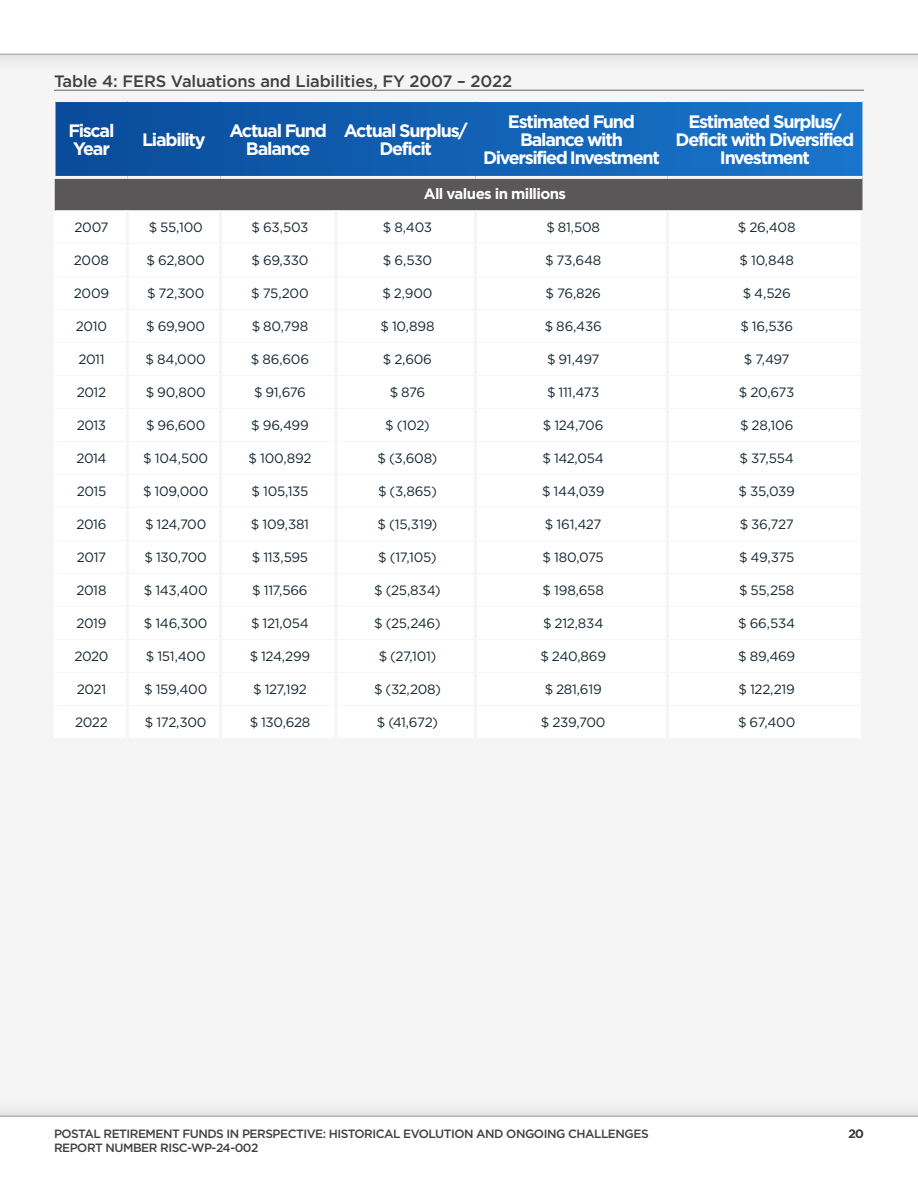
<style>
.page{position:relative;width:918px;height:1188px;background:#fff}
.page>*{position:absolute;margin:0;border:0;box-sizing:border-box;transform-origin:0 0}
.t1{font:700 18px/18px "Gotham";letter-spacing:-.07em;color:#fff;text-align:center}
.t2{font:500 16.5px "Gotham";letter-spacing:-.01em;color:#414042}
.t3{font:700 15px "Gotham";letter-spacing:-.04em;color:#fff}
.t4{font:13.5px "Gotham";letter-spacing:-.025em;color:#172832}
.t5{font:500 12px "Gotham";letter-spacing:-.04em;color:#414042}
</style>
<div class="page">
<div style="left:0;top:22px;width:918px;height:1121px;background:#f5f5f5"></div>
<div style="left:0;top:0;width:918px;height:75px;background:#eee"></div>
<div style="left:0;top:0;width:918px;height:54px;background:#fff"></div>
<div style="left:0;top:1095px;width:918px;height:93px;background:#efefef"></div>
<div style="left:0;top:1116px;width:918px;height:72px;background:#fff"></div>
<hr style="left:54px;top:90px;width:810px;height:1px;background:#5d696f">
<svg style="left:56px;top:102px;width:806px;height:74px;background:#1160b2"></svg>
<div style="left:56px;top:179px;width:806px;height:31px;background:#595757"></div>
<hr style="left:54px;top:210px;width:3px;height:33px;background:#fff">
<hr style="left:54px;top:243px;width:3px;height:33px;background:#fff">
<hr style="left:54px;top:276px;width:3px;height:33px;background:#fff">
<hr style="left:54px;top:309px;width:3px;height:33px;background:#fff">
<hr style="left:54px;top:342px;width:3px;height:33px;background:#fff">
<hr style="left:54px;top:375px;width:3px;height:33px;background:#fff">
<hr style="left:54px;top:408px;width:3px;height:33px;background:#fff">
<hr style="left:54px;top:441px;width:3px;height:33px;background:#fff">
<hr style="left:54px;top:474px;width:3px;height:33px;background:#fff">
<hr style="left:54px;top:507px;width:3px;height:33px;background:#fff">
<hr style="left:54px;top:540px;width:3px;height:33px;background:#fff">
<hr style="left:54px;top:573px;width:3px;height:33px;background:#fff">
<hr style="left:54px;top:606px;width:3px;height:33px;background:#fff">
<hr style="left:54px;top:639px;width:3px;height:33px;background:#fff">
<hr style="left:54px;top:672px;width:3px;height:33px;background:#fff">
<hr style="left:54px;top:705px;width:3px;height:33px;background:#fff">
<hr style="left:55px;top:179px;width:1px;height:31px;background:#595757">
<p class="t2" style="left:54px;top:72px;width:460px">Table 4: FERS Valuations and Liabilities, FY 2007 – 2022</p>
<h1 class="t1" style="left:69px;top:121px;width:47px;text-align:left">Fiscal<br>Year</h1>
<h1 class="t1" style="left:142px;top:130px;width:65px">Liability</h1>
<h1 class="t1" style="left:229px;top:121px;width:99px">Actual Fund<br>Balance</h1>
<h1 class="t1" style="left:344px;top:121px;width:125px">Actual Surplus/<br>Deficit</h1>
<h1 class="t1" style="left:483px;top:112px;width:178px">Estimated Fund<br>Balance with<br>Diversified Investment</h1>
<h1 class="t1" style="left:676px;top:112px;width:180px">Estimated Surplus/<br>Deficit with Diversified<br>Investment</h1>
<p class="t3" style="left:424px;top:185px;width:144px">All values in millions</p>
<p class="t4" style="left:74px;top:220px;width:36px">2007</p>
<p class="t4" style="left:149px;top:220px;width:56px">$ 55,100</p>
<p class="t4" style="left:252px;top:220px;width:58px">$ 63,503</p>
<p class="t4" style="left:383px;top:220px;width:51px">$ 8,403</p>
<p class="t4" style="left:546px;top:220px;width:55px">$ 81,508</p>
<p class="t4" style="left:738px;top:220px;width:59px">$ 26,408</p>
<p class="t4" style="left:74px;top:253px;width:37px">2008</p>
<p class="t4" style="left:147px;top:253px;width:60px">$ 62,800</p>
<p class="t4" style="left:251px;top:253px;width:59px">$ 69,330</p>
<p class="t4" style="left:383px;top:253px;width:51px">$ 6,530</p>
<p class="t4" style="left:545px;top:253px;width:58px">$ 73,648</p>
<p class="t4" style="left:740px;top:253px;width:56px">$ 10,848</p>
<p class="t4" style="left:74px;top:286px;width:37px">2009</p>
<p class="t4" style="left:147px;top:286px;width:59px">$ 72,300</p>
<p class="t4" style="left:251px;top:286px;width:59px">$ 75,200</p>
<p class="t4" style="left:382px;top:286px;width:52px">$ 2,900</p>
<p class="t4" style="left:546px;top:286px;width:57px">$ 76,826</p>
<p class="t4" style="left:743px;top:286px;width:50px">$ 4,526</p>
<p class="t4" style="left:76px;top:319px;width:33px">2010</p>
<p class="t4" style="left:146px;top:319px;width:61px">$ 69,900</p>
<p class="t4" style="left:252px;top:319px;width:58px">$ 80,798</p>
<p class="t4" style="left:380px;top:319px;width:56px">$ 10,898</p>
<p class="t4" style="left:545px;top:319px;width:58px">$ 86,436</p>
<p class="t4" style="left:740px;top:319px;width:54px">$ 16,536</p>
<p class="t4" style="left:78px;top:352px;width:28px">2011</p>
<p class="t4" style="left:146px;top:352px;width:62px">$ 84,000</p>
<p class="t4" style="left:251px;top:352px;width:60px">$ 86,606</p>
<p class="t4" style="left:383px;top:352px;width:51px">$ 2,606</p>
<p class="t4" style="left:547px;top:352px;width:54px">$ 91,497</p>
<p class="t4" style="left:744px;top:352px;width:47px">$ 7,497</p>
<p class="t4" style="left:77px;top:385px;width:31px">2012</p>
<p class="t4" style="left:146px;top:385px;width:62px">$ 90,800</p>
<p class="t4" style="left:254px;top:385px;width:53px">$ 91,676</p>
<p class="t4" style="left:390px;top:385px;width:37px">$ 876</p>
<p class="t4" style="left:547px;top:385px;width:54px">$ 111,473</p>
<p class="t4" style="left:739px;top:385px;width:57px">$ 20,673</p>
<p class="t4" style="left:77px;top:418px;width:31px">2013</p>
<p class="t4" style="left:146px;top:418px;width:61px">$ 96,600</p>
<p class="t4" style="left:251px;top:418px;width:59px">$ 96,499</p>
<p class="t4" style="left:385px;top:418px;width:46px">$ (102)</p>
<p class="t4" style="left:543px;top:418px;width:62px">$ 124,706</p>
<p class="t4" style="left:740px;top:418px;width:55px">$ 28,106</p>
<p class="t4" style="left:76px;top:451px;width:32px">2014</p>
<p class="t4" style="left:143px;top:451px;width:66px">$ 104,500</p>
<p class="t4" style="left:249px;top:451px;width:64px">$ 100,892</p>
<p class="t4" style="left:378px;top:451px;width:61px">$ (3,608)</p>
<p class="t4" style="left:542px;top:451px;width:63px">$ 142,054</p>
<p class="t4" style="left:740px;top:451px;width:56px">$ 37,554</p>
<p class="t4" style="left:77px;top:484px;width:31px">2015</p>
<p class="t4" style="left:143px;top:484px;width:67px">$ 109,000</p>
<p class="t4" style="left:252px;top:484px;width:58px">$ 105,135</p>
<p class="t4" style="left:378px;top:484px;width:60px">$ (3,865)</p>
<p class="t4" style="left:542px;top:484px;width:64px">$ 144,039</p>
<p class="t4" style="left:739px;top:484px;width:58px">$ 35,039</p>
<p class="t4" style="left:76px;top:517px;width:32px">2016</p>
<p class="t4" style="left:145px;top:517px;width:63px">$ 124,700</p>
<p class="t4" style="left:251px;top:517px;width:60px">$ 109,381</p>
<p class="t4" style="left:378px;top:517px;width:61px">$ (15,319)</p>
<p class="t4" style="left:545px;top:517px;width:58px">$ 161,427</p>
<p class="t4" style="left:740px;top:517px;width:56px">$ 36,727</p>
<p class="t4" style="left:77px;top:550px;width:31px">2017</p>
<p class="t4" style="left:145px;top:550px;width:64px">$ 130,700</p>
<p class="t4" style="left:252px;top:550px;width:58px">$ 113,595</p>
<p class="t4" style="left:378px;top:550px;width:60px">$ (17,105)</p>
<p class="t4" style="left:543px;top:550px;width:63px">$ 180,075</p>
<p class="t4" style="left:739px;top:550px;width:57px">$ 49,375</p>
<p class="t4" style="left:76px;top:583px;width:32px">2018</p>
<p class="t4" style="left:144px;top:583px;width:65px">$ 143,400</p>
<p class="t4" style="left:252px;top:583px;width:57px">$ 117,566</p>
<p class="t4" style="left:374px;top:583px;width:68px">$ (25,834)</p>
<p class="t4" style="left:543px;top:583px;width:63px">$ 198,658</p>
<p class="t4" style="left:739px;top:583px;width:57px">$ 55,258</p>
<p class="t4" style="left:76px;top:616px;width:32px">2019</p>
<p class="t4" style="left:144px;top:616px;width:65px">$ 146,300</p>
<p class="t4" style="left:251px;top:616px;width:59px">$ 121,054</p>
<p class="t4" style="left:374px;top:616px;width:68px">$ (25,246)</p>
<p class="t4" style="left:543px;top:616px;width:62px">$ 212,834</p>
<p class="t4" style="left:738px;top:616px;width:59px">$ 66,534</p>
<p class="t4" style="left:74px;top:649px;width:36px">2020</p>
<p class="t4" style="left:146px;top:649px;width:61px">$ 151,400</p>
<p class="t4" style="left:250px;top:649px;width:62px">$ 124,299</p>
<p class="t4" style="left:379px;top:649px;width:59px">$ (27,101)</p>
<p class="t4" style="left:540px;top:649px;width:67px">$ 240,869</p>
<p class="t4" style="left:738px;top:649px;width:59px">$ 89,469</p>
<p class="t4" style="left:77px;top:682px;width:31px">2021</p>
<p class="t4" style="left:144px;top:682px;width:65px">$ 159,400</p>
<p class="t4" style="left:253px;top:682px;width:55px">$ 127,192</p>
<p class="t4" style="left:374px;top:682px;width:68px">$ (32,208)</p>
<p class="t4" style="left:545px;top:682px;width:59px">$ 281,619</p>
<p class="t4" style="left:739px;top:682px;width:58px">$ 122,219</p>
<p class="t4" style="left:75px;top:715px;width:34px">2022</p>
<p class="t4" style="left:145px;top:715px;width:63px">$ 172,300</p>
<p class="t4" style="left:250px;top:715px;width:62px">$ 130,628</p>
<p class="t4" style="left:377px;top:715px;width:63px">$ (41,672)</p>
<p class="t4" style="left:541px;top:715px;width:66px">$ 239,700</p>
<p class="t4" style="left:738px;top:715px;width:59px">$ 67,400</p>
<p class="t5" style="left:54px;top:1127px;width:596px">POSTAL RETIREMENT FUNDS IN PERSPECTIVE: HISTORICAL EVOLUTION AND ONGOING CHALLENGES</p>
<p class="t5" style="left:848px;top:1127px;width:17px">20</p>
<p class="t5" style="left:54px;top:1141px;width:206px">REPORT NUMBER RISC-WP-24-002</p>
</div>
